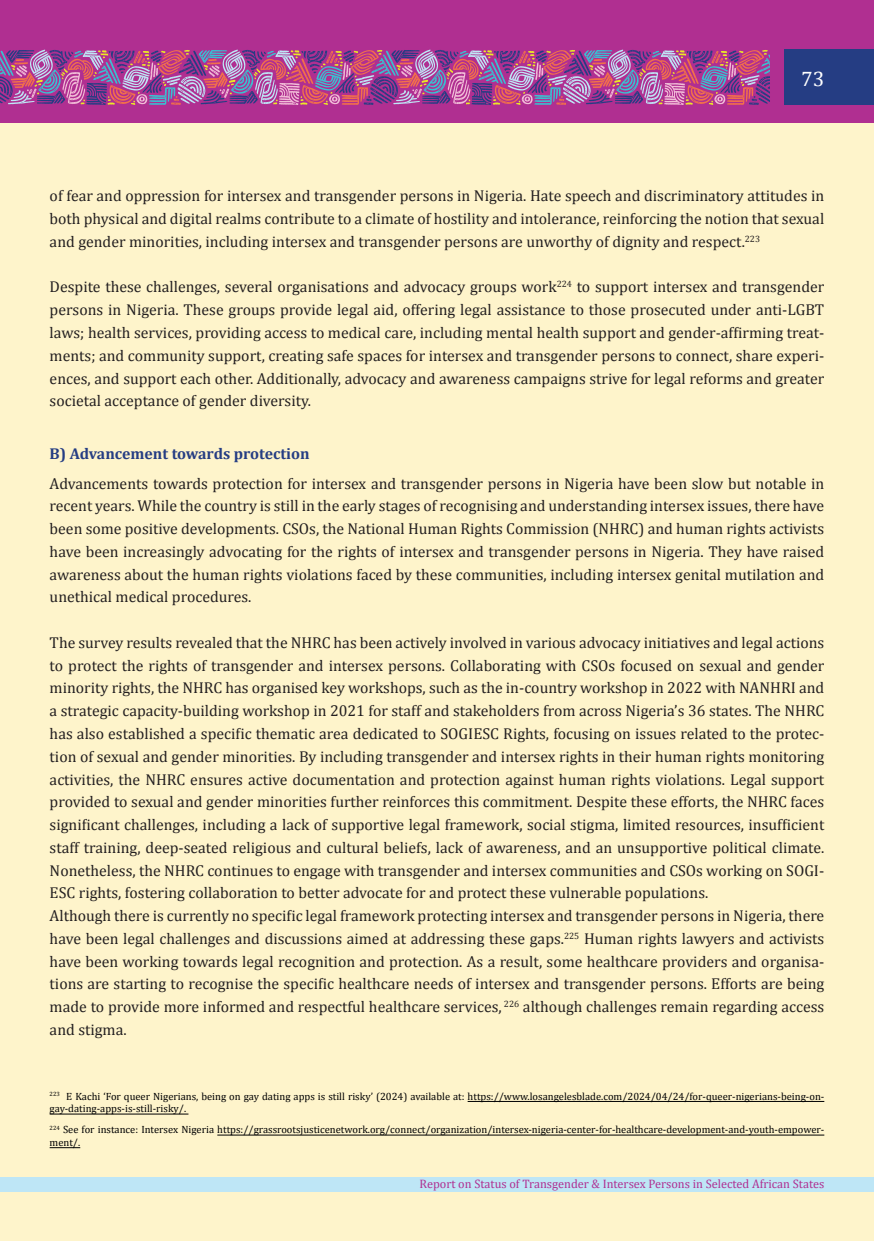
<style>
.page{position:relative;width:874px;height:1241px;background:#fff}
.page>*{position:absolute;margin:0;border:0;box-sizing:border-box;transform-origin:0 0}
.t1{font:21px "Cambria";color:#fff}
.Paragraph{font:15.75px/22.8px "Cambria";color:#231f20;text-align:justify}
.Paragraph-2{font:700 15.75px "Cambria";color:#253d83}
.t2{font:12.25px "Cambria";color:#b02f91}
.t3{font:10.5px/12.6px "Cambria";color:#000001}
</style>
<div class="page">
<div style="left:0;top:0;width:873px;height:1240px;background:#fef4cb"></div>
<div style="left:0;top:0;width:873px;height:123px;background:#b02f91"></div>
<div style="left:0;top:1176px;width:873px;height:15px;background:#bee6f6"></div>
<svg style="left:0;top:50px;width:770px;height:55px"></svg>
<div style="left:784px;top:50px;width:89px;height:55px;background:#253d83"></div>
<hr style="left:467px;top:1100px;width:356px;height:1px;background:#000001">
<hr style="left:50px;top:1113px;width:138px;height:1px;background:#000001">
<hr style="left:217px;top:1134px;width:606px;height:1px;background:#000001">
<hr style="left:50px;top:1147px;width:30px;height:1px;background:#000001">
<h1 class="t1" style="left:800px;top:66px;width:25px">73</h1>
<p class="Paragraph" style="left:50px;top:185px;width:775px">of fear and oppression for intersex and transgender persons in Nigeria. Hate speech and discriminatory attitudes in both physical and digital realms contribute to a climate of hostility and intolerance, reinforcing the notion that sexual and gender minorities, including intersex and transgender persons are unworthy of dignity and respect.<sup>223</sup></p>
<p class="Paragraph" style="left:50px;top:276px;width:775px">Despite these challenges, several organisations and advocacy groups work<sup>224</sup> to support intersex and transgender persons in Nigeria. These groups provide legal aid, offering legal assistance to those prosecuted under anti-LGBT laws; health services, providing access to medical care, including mental health support and gender-affirming treat&shy;ments; and community support, creating safe spaces for intersex and transgender persons to connect, share experi&shy;ences, and support each other. Additionally, advocacy and awareness campaigns strive for legal reforms and greater societal acceptance of gender diversity.</p>
<p class="Paragraph-2" style="left:50px;top:444px;width:261px">B) Advancement towards protection</p>
<p class="Paragraph" style="left:50px;top:472px;width:775px">Advancements towards protection for intersex and transgender persons in Nigeria have been slow but notable in recent years. While the country is still in the early stages of recognising and understanding intersex issues, there have been some positive developments. CSOs, the National Human Rights Commission (NHRC) and human rights activists have been increasingly advocating for the rights of intersex and transgender persons in Nigeria. They have raised awareness about the human rights violations faced by these communities, including intersex genital mutilation and unethical medical procedures.</p>
<p class="Paragraph" style="left:50px;top:631px;width:775px">The survey results revealed that the NHRC has been actively involved in various advocacy initiatives and legal actions to protect the rights of transgender and intersex persons. Collaborating with CSOs focused on sexual and gender minority rights, the NHRC has organised key workshops, such as the in-country workshop in 2022 with NANHRI and a strategic capacity-building workshop in 2021 for staff and stakeholders from across Nigeria’s 36 states. The NHRC has also established a specific thematic area dedicated to SOGIESC Rights, focusing on issues related to the protec&shy;tion of sexual and gender minorities. By including transgender and intersex rights in their human rights monitoring activities, the NHRC ensures active documentation and protection against human rights violations. Legal support provided to sexual and gender minorities further reinforces this commitment. Despite these efforts, the NHRC faces significant challenges, including a lack of supportive legal framework, social stigma, limited resources, insufficient staff training, deep-seated religious and cultural beliefs, lack of awareness, and an unsupportive political climate.<br>Nonetheless, the NHRC continues to engage with transgender and intersex communities and CSOs working on SOGI-ESC rights, fostering collaboration to better advocate for and protect these vulnerable populations.</p>
<p class="Paragraph" style="left:50px;top:904px;width:775px">Although there is currently no specific legal framework protecting intersex and transgender persons in Nigeria, there have been legal challenges and discussions aimed at addressing these gaps.<sup>225</sup> Human rights lawyers and activists have been working towards legal recognition and protection. As a result, some healthcare providers and organisa&shy;tions are starting to recognise the specific healthcare needs of intersex and transgender persons. Efforts are being made to provide more informed and respectful healthcare services, <sup>226</sup> although challenges remain regarding access and stigma.</p>
<p class="t3" style="left:50px;top:1089px;width:775px"><sup>223</sup> E Kachi ‘For queer Nigerians, being on gay dating apps is still risky’ (2024) available at: https://www.losangelesblade.com/2024/04/24/for-queer-nigerians-being-on&shy;gay-dating-apps-is-still-risky/.</p>
<p class="t3" style="left:50px;top:1123px;width:775px"><sup>224</sup> See for instance: Intersex Nigeria https://grassrootsjusticenetwork.org/connect/organization/intersex-nigeria-center-for-healthcare-development-and-youth-empower&shy;ment/.</p>
<p class="t2" style="left:419px;top:1175px;width:406px">Report on Status of Transgender &amp; Intersex Persons in Selected African States</p>
</div>
